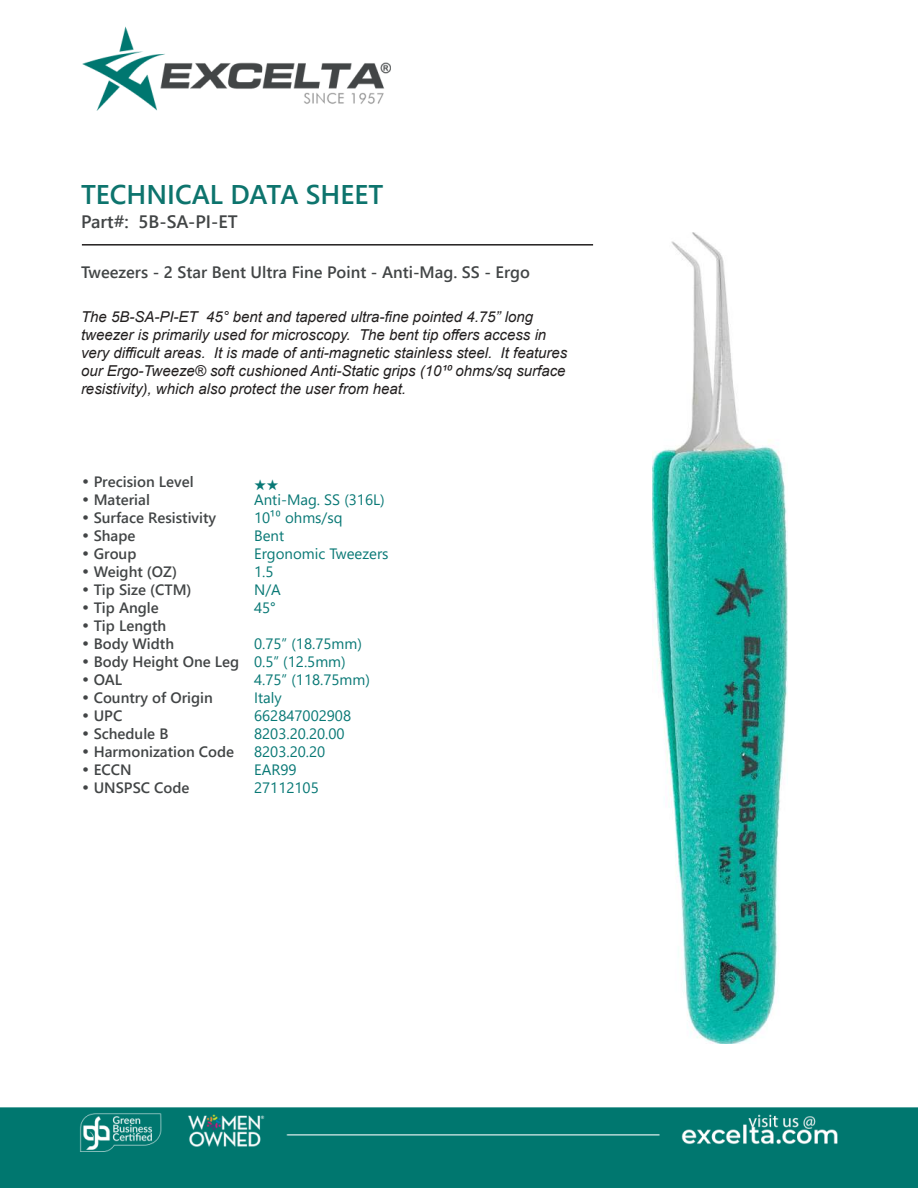
<style>
.page{position:relative;width:918px;height:1188px;background:#fff}
.page>*{position:absolute;margin:0;border:0;box-sizing:border-box;transform-origin:0 0}
.t1{font:700 27px "Yu Gothic UI";color:#0d746d}
.t2{font:700 18px "Yu Gothic UI";color:#424546}
.t3{font:700 16.5px "Yu Gothic UI";color:#424546}
.t4{font:italic 15px/18px "Arial";color:#221f1f}
.t5{font:700 15px "Yu Gothic UI";color:#424546}
.t6{font:15px "Yu Gothic UI";color:#087875}
.s1{font-family:"Century Gothic";font-weight:400}
.s2{font-weight:400;color:#087875}
</style>
<div class="page">
<img style="left:0;top:26px;width:918px;height:1162px">
<img style="left:652px;top:232px;width:136px;height:812px">
<hr style="left:82px;top:244px;width:511px;height:2px;background:#221f1f">
<svg style="left:255px;top:479px;width:23px;height:11px"></svg>
<h1 class="t1" style="left:81px;top:183px;width:304px">TECHNICAL DATA SHEET</h1>
<p class="t2" style="left:81px;top:215px;width:158px">Part#: 5B-SA-PI-ET</p>
<p class="t3" style="left:81px;top:265px;width:451px">Tweezers - 2 Star Bent Ultra Fine Point - Anti-Mag. SS - Ergo</p>
<p class="t4" style="left:81px;top:308px;width:488px">The 5B-SA-PI-ET 45° bent and tapered ultra-昀椀ne pointed 4.75” long tweezer is primarily used for microscopy. The bent tip o昀昀ers access in very di昀케cult areas. It is made of anti-magnetic stainless steel. It features our Ergo-Tweeze® soft cushioned Anti-Static grips (10¹⁰ ohms/sq surface resistivity), which also protect the user from heat.</p>
<p class="t5" style="left:81px;top:475px;width:114px"><span class="s1">•</span> Precision Level</p>
<p class="t5" style="left:81px;top:493px;width:70px"><span class="s1">•</span> Material</p>
<p class="t6" style="left:254px;top:494px;width:132px">Anti-Mag. SS (316L)</p>
<p class="t5" style="left:81px;top:511px;width:137px"><span class="s1">•</span> Surface Resistivity</p>
<p class="t6" style="left:254px;top:503px;width:90px">10¹⁰ ohms/sq</p>
<p class="t5" style="left:81px;top:529px;width:56px"><span class="s1">•</span> Shape</p>
<p class="t6" style="left:254px;top:530px;width:32px">Bent</p>
<p class="t5" style="left:81px;top:547px;width:57px"><span class="s1">•</span> Group</p>
<p class="t6" style="left:254px;top:548px;width:136px">Ergonomic Tweezers</p>
<p class="t5" style="left:81px;top:565px;width:98px"><span class="s1">•</span> Weight (OZ)</p>
<p class="t6" style="left:254px;top:566px;width:21px">1.5</p>
<p class="t5" style="left:81px;top:583px;width:112px"><span class="s1">•</span> Tip Size (CTM)</p>
<p class="t6" style="left:254px;top:584px;width:28px">N/A</p>
<p class="t5" style="left:81px;top:601px;width:79px"><span class="s1">•</span> Tip Angle</p>
<p class="t6" style="left:254px;top:602px;width:23px">45°</p>
<p class="t5" style="left:81px;top:619px;width:87px"><span class="s1">•</span> Tip Length</p>
<p class="t5" style="left:81px;top:637px;width:95px"><span class="s1">•</span> Body Width</p>
<p class="t6" style="left:254px;top:638px;width:109px">0.75” (18.75mm)</p>
<p class="t5" style="left:81px;top:655px;width:266px"><span class="s1">•</span> Body Height One Leg <span class="s2">0.5” (12.5mm)</span></p>
<p class="t5" style="left:81px;top:673px;width:43px"><span class="s1">•</span> OAL</p>
<p class="t6" style="left:254px;top:674px;width:117px">4.75” (118.75mm)</p>
<p class="t5" style="left:81px;top:691px;width:133px"><span class="s1">•</span> Country of Origin</p>
<p class="t6" style="left:254px;top:692px;width:29px">Italy</p>
<p class="t5" style="left:81px;top:709px;width:43px"><span class="s1">•</span> UPC</p>
<p class="t6" style="left:254px;top:710px;width:99px">662847002908</p>
<p class="t5" style="left:81px;top:727px;width:89px"><span class="s1">•</span> Schedule B</p>
<p class="t6" style="left:254px;top:728px;width:92px">8203.20.20.00</p>
<p class="t5" style="left:81px;top:745px;width:155px"><span class="s1">•</span> Harmonization Code</p>
<p class="t6" style="left:254px;top:746px;width:73px">8203.20.20</p>
<p class="t5" style="left:81px;top:763px;width:52px"><span class="s1">•</span> ECCN</p>
<p class="t6" style="left:254px;top:764px;width:44px">EAR99</p>
<p class="t5" style="left:81px;top:781px;width:110px"><span class="s1">•</span> UNSPSC Code</p>
<p class="t6" style="left:254px;top:782px;width:66px">27112105</p>
</div>
